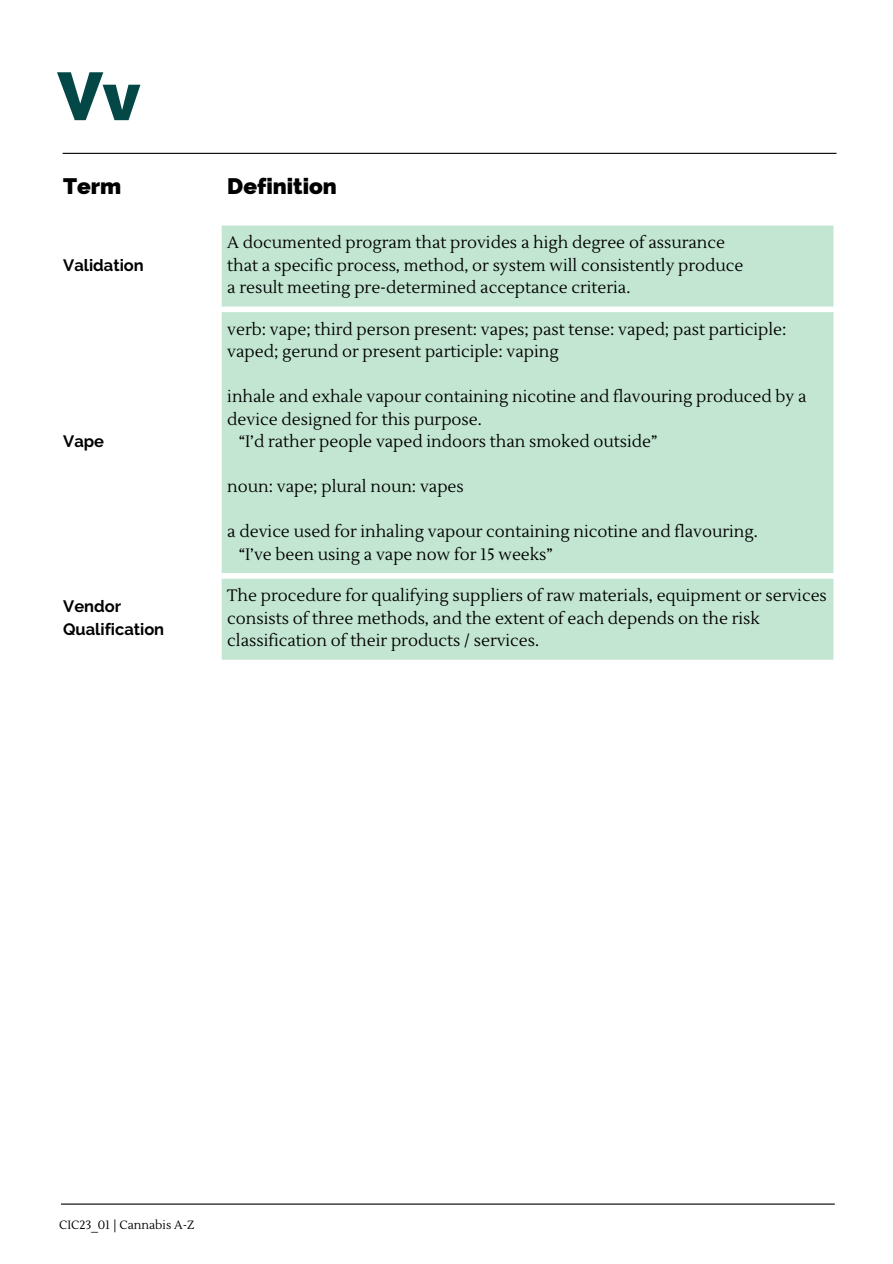
<style>
.page{position:relative;width:893px;height:1264px;background:#fff}
.page>*{position:absolute;margin:0;border:0;box-sizing:border-box;transform-origin:0 0}
.t1{font:800 67.5px "Raleway";color:#034747}
.t2{font:800 22.5px "Raleway";color:#000}
.t3{font:16.5px/22.5px "Lustria";color:#000}
.t4{font:700 16.5px/22.5px "Raleway";color:#000}
.t5{font:12px "Lustria";color:#000}
</style>
<div class="page">
<hr style="left:61px;top:1203px;width:773px;height:1px;background:#000">
<div style="left:222px;top:225px;width:611px;height:434px;background:#c2e6d1"></div>
<hr style="left:63px;top:153px;width:773px;height:1px;background:#000">
<h1 class="t1" style="left:58px;top:57px;width:84px">Vv</h1>
<h2 class="t2" style="left:63px;top:173px;width:60px">Term</h2>
<h2 class="t2" style="left:227px;top:173px;width:111px">Definition</h2>
<p class="t4" style="left:63px;top:253px;width:82px">Validation</p>
<p class="t4" style="left:63px;top:430px;width:42px">Vape</p>
<p class="t4" style="left:63px;top:595px;width:103px">Vendor<br>Qualification</p>
<p class="t3" style="left:227px;top:232px;width:517px">A documented program that provides a high degree of assurance that a specific process, method, or system will consistently produce a result meeting pre-determined acceptance criteria.</p>
<p class="t3" style="left:227px;top:318px;width:560px">verb: vape; third person present: vapes; past tense: vaped; past participle: vaped; gerund or present participle: vaping</p>
<p class="t3" style="left:227px;top:386px;width:580px">inhale and exhale vapour containing nicotine and flavouring produced by a</p>
<p class="t3" style="left:227px;top:408px;width:256px">device designed for this purpose.</p>
<p class="t3" style="left:239px;top:430px;width:420px">“I’d rather people vaped indoors than smoked outside”</p>
<p class="t3" style="left:227px;top:475px;width:238px">noun: vape; plural noun: vapes</p>
<p class="t3" style="left:239px;top:520px;width:520px;text-indent:-11px">a device used for inhaling vapour containing nicotine and flavouring. “I’ve been using a vape now for 15 weeks”</p>
<p class="t3" style="left:227px;top:584px;width:601px">The procedure for qualifying suppliers of raw materials, equipment or services consists of three methods, and the extent of each depends on the risk classification of their products / services.</p>
<p class="t5" style="left:59px;top:1217px;width:137px">CIC23_01 | Cannabis A-Z</p>
</div>
